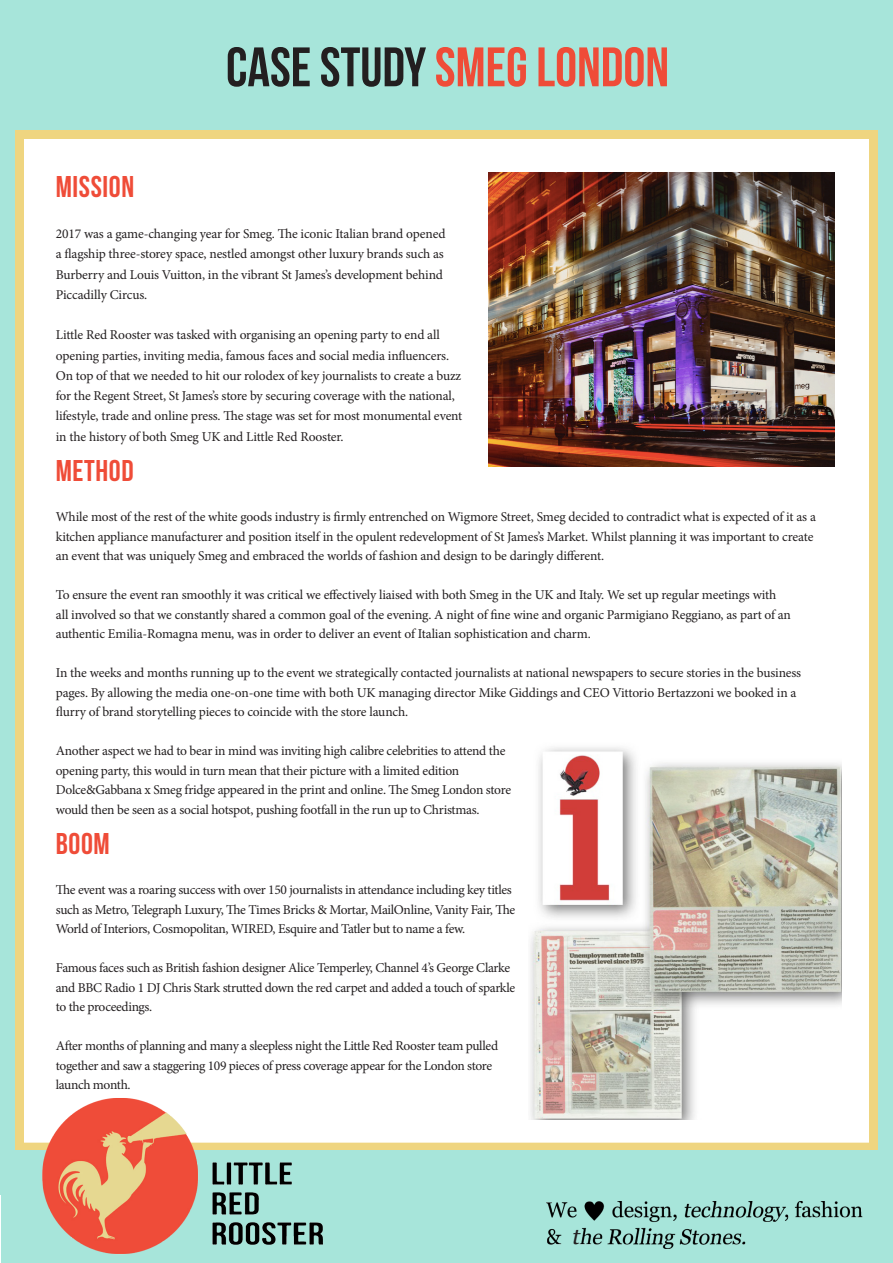
<style>
.page{position:relative;width:893px;height:1263px;background:#fff}
.page>*{position:absolute;margin:0;border:0;box-sizing:border-box;transform-origin:0 0}
.t1{font:55.5px "Bebas Neue";color:#ef4c38}
.t2{font:30px "Bebas Neue";letter-spacing:.02em;color:#ef4c38}
.t3{font:italic 22.5px "Georgia";color:#231f20}
.t4{font:13.5px/19.5px "Minion Pro";letter-spacing:-.015em;color:#231f20}
.s1{color:#231f20}
</style>
<div class="page">
<div style="left:9px;top:119px;width:872px;height:19px;background:#efd580"></div>
<div style="left:870px;top:128px;width:23px;height:1031px;background:#efd580"></div>
<div style="left:0;top:123px;width:23px;height:1031px;background:#efd580"></div>
<div style="left:0;top:0;width:893px;height:130px;background:#a7e5da"></div>
<div style="left:23px;top:1143px;width:847px;height:7px;background:#efd580"></div>
<div style="left:1px;top:1150px;width:892px;height:113px;background:#a7e5da"></div>
<img style="left:34px;top:1098px;width:174px;height:157px">
<img style="left:546px;top:1201px;width:317px;height:48px">
<img style="left:197px;top:1145px;width:138px;height:105px">
<svg style="left:567px;top:1227px;width:15px;height:19px"></svg>
<div style="left:0;top:89px;width:15px;height:1106px;background:#a7e5da"></div>
<div style="left:878px;top:113px;width:15px;height:1105px;background:#a7e5da"></div>
<img style="left:530px;top:747px;width:312px;height:372px">
<img style="left:488px;top:172px;width:346px;height:294px">
<p class="t1" style="left:226px;top:37px;width:445px"><span class="s1">CASE STUDY</span> SMEG LONDON</p>
<p class="t2" style="left:56px;top:170px;width:80px">MISSION</p>
<p class="t4" style="left:56px;top:224px;width:391px;line-height:20.2px">2017 was a game-changing year for Smeg. The iconic Italian brand opened a flagship three-storey space, nestled amongst other luxury brands such as Burberry and Louis Vuitton, in the vibrant St James’s development behind Piccadilly Circus.</p>
<p class="t4" style="left:56px;top:325px;width:408px;line-height:20.2px">Little Red Rooster was tasked with organising an opening party to end all opening parties, inviting media, famous faces and social media influencers.<br>On top of that we needed to hit our rolodex of key journalists to create a buzz for the Regent Street, St James’s store by securing coverage with the national, lifestyle, trade and online press. The stage was set for most monumental event in the history of both Smeg UK and Little Red Rooster.</p>
<p class="t2" style="left:56px;top:454px;width:79px">METHOD</p>
<p class="t4" style="left:56px;top:507px;width:762px">While most of the rest of the white goods industry is firmly entrenched on Wigmore Street, Smeg decided to contradict what is expected of it as a kitchen appliance manufacturer and position itself in the opulent redevelopment of St James’s Market. Whilst planning it was important to create an event that was uniquely Smeg and embraced the worlds of fashion and design to be daringly different.</p>
<p class="t4" style="left:56px;top:585px;width:737px">To ensure the event ran smoothly it was critical we effectively liaised with both Smeg in the UK and Italy. We set up regular meetings with all involved so that we constantly shared a common goal of the evening. A night of fine wine and organic Parmigiano Reggiano, as part of an authentic Emilia-Romagna menu, was in order to deliver an event of Italian sophistication and charm.</p>
<p class="t4" style="left:56px;top:663px;width:747px">In the weeks and months running up to the event we strategically contacted journalists at national newspapers to secure stories in the business pages. By allowing the media one-on-one time with both UK managing director Mike Giddings and CEO Vittorio Bertazzoni we booked in a flurry of brand storytelling pieces to coincide with the store launch.</p>
<p class="t4" style="left:56px;top:741px;width:457px">Another aspect we had to bear in mind was inviting high calibre celebrities to attend the opening party, this would in turn mean that their picture with a limited edition Dolce&amp;Gabbana x Smeg fridge appeared in the print and online. The Smeg London store would then be seen as a social hotspot, pushing footfall in the run up to Christmas.</p>
<p class="t2" style="left:56px;top:827px;width:55px">BOOM</p>
<p class="t4" style="left:56px;top:880px;width:461px">The event was a roaring success with over 150 journalists in attendance including key titles such as Metro, Telegraph Luxury, The Times Bricks &amp; Mortar, MailOnline, Vanity Fair, The<br>World of Interiors, Cosmopolitan, WIRED, Esquire and Tatler but to name a few.</p>
<p class="t4" style="left:56px;top:958px;width:461px">Famous faces such as British fashion designer Alice Temperley, Channel 4’s George Clarke and BBC Radio 1 DJ Chris Stark strutted down the red carpet and added a touch of sparkle to the proceedings.</p>
<p class="t4" style="left:56px;top:1036px;width:444px">After months of planning and many a sleepless night the Little Red Rooster team pulled together and saw a staggering 109 pieces of press coverage appear for the London store launch month.</p>
<p class="t3" style="left:573px;top:1220px;width:9px">t</p>
</div>
